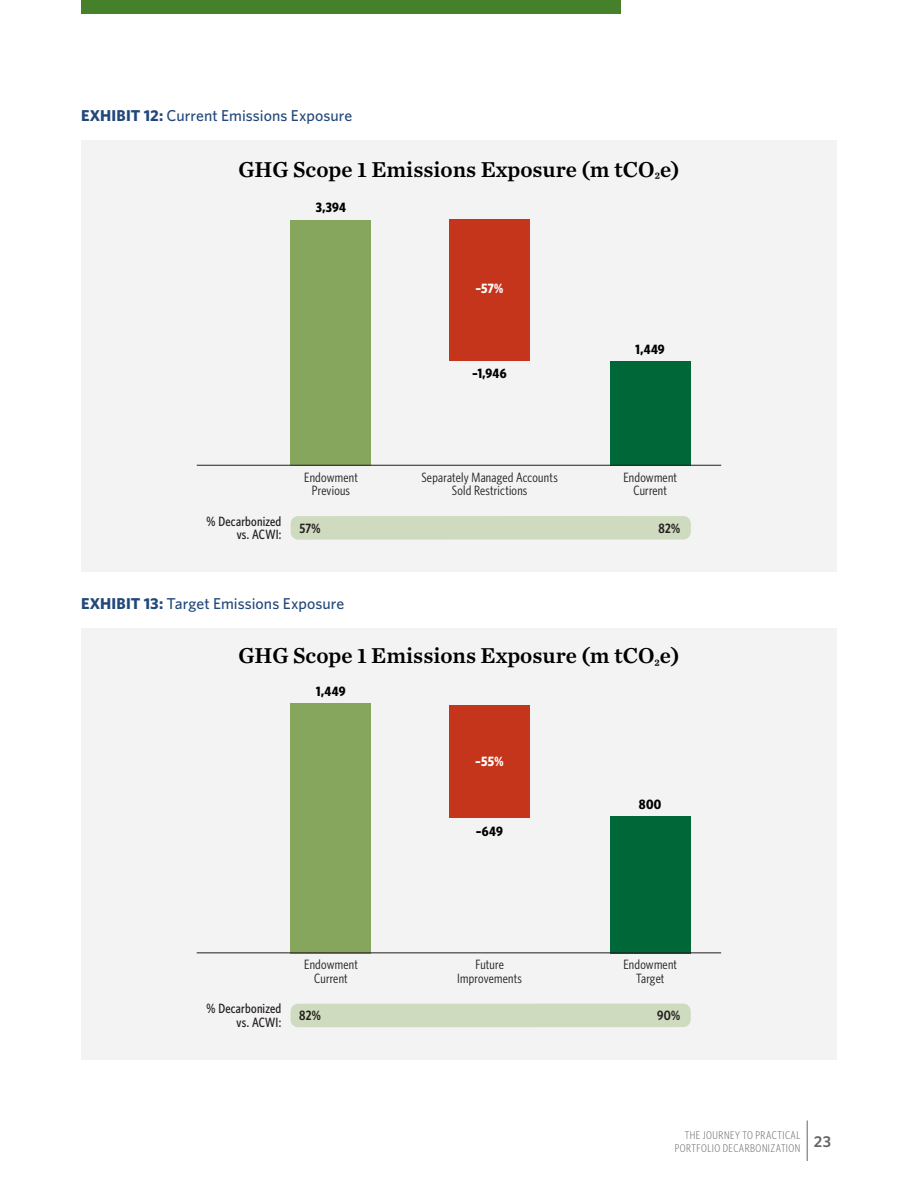
<style>
.page{position:relative;width:918px;height:1188px;background:#fff}
.page>*{position:absolute;margin:0;border:0;box-sizing:border-box;transform-origin:0 0}
.t1{font:22.5px "Chronicle Text G2 Semi";color:#000}
.Text{font:500 15.75px "Whitney";letter-spacing:.005em;color:#22487a}
.t2{font:13.5px/13.5px "Whitney Condensed";letter-spacing:.02em;color:#231f20;text-align:center}
.t3{font:500 13.5px/13.5px "Whitney Condensed";letter-spacing:.02em;color:#231f20;text-align:right}
.t4{font:700 13.5px "Whitney Condensed";letter-spacing:.02em;color:#000}
.t5{font:600 13.5px "Whitney Condensed";letter-spacing:.02em;color:#231f20}
.t6{font:700 13.5px "Whitney Condensed";color:#fff}
.t7{font:300 11.25px/13.5px "Whitney Condensed";letter-spacing:.045em;color:#626466}
.s1{font-weight:700}
</style>
<div class="page">
<div style="left:81px;top:0;width:540px;height:14px;background:#45812a"></div>
<hr style="left:807px;top:1120px;width:1px;height:41px;background:#626466">
<div style="left:81px;top:140px;width:756px;height:432px;background:#f3f3f4"></div>
<div style="left:290px;top:220px;width:81px;height:245px;background:#86a65d"></div>
<div style="left:291px;top:516px;width:400px;height:24px;background:#cfdbbe;border-radius:8px"></div>
<div style="left:449px;top:220px;width:81px;height:141px;background:#c5351c"></div>
<div style="left:610px;top:361px;width:81px;height:104px;background:#006838"></div>
<hr style="left:197px;top:465px;width:524px;height:1px;background:#231f20">
<div style="left:81px;top:628px;width:756px;height:432px;background:#f3f3f4"></div>
<div style="left:290px;top:703px;width:81px;height:250px;background:#86a65d"></div>
<div style="left:291px;top:1004px;width:400px;height:23px;background:#cfdbbe;border-radius:8px"></div>
<div style="left:449px;top:705px;width:81px;height:113px;background:#c5351c"></div>
<div style="left:610px;top:816px;width:81px;height:137px;background:#006838"></div>
<hr style="left:197px;top:952px;width:524px;height:1px;background:#231f20">
<p class="Text" style="left:81px;top:105px;width:273px"><span class="s1">EXHIBIT 12:</span> Current Emissions Exposure</p>
<p class="t1" style="left:239px;top:152px;width:443px">GHG Scope 1 Emissions Exposure (m tCO<sub>2</sub>e)</p>
<p class="t4" style="left:316px;top:165px;width:32px">3,394</p>
<p class="t4" style="left:316px;top:199px;width:32px">3,394</p>
<p class="t2" style="left:304px;top:470px;width:55px">Endowment<br>Previous</p>
<p class="t6" style="left:476px;top:280px;width:29px">–57%</p>
<p class="t4" style="left:473px;top:365px;width:36px">–1,946</p>
<p class="t2" style="left:421px;top:470px;width:138px">Separately Managed Accounts<br>Sold Restrictions</p>
<p class="t4" style="left:636px;top:340px;width:31px">1,449</p>
<p class="t2" style="left:623px;top:470px;width:55px">Endowment<br>Current</p>
<p class="t5" style="left:659px;top:485px;width:23px">82%</p>
<p class="t3" style="left:207px;top:514px;width:76px">% Decarbonized vs. ACWI:</p>
<p class="t5" style="left:299px;top:519px;width:23px">57%</p>
<p class="t5" style="left:659px;top:519px;width:23px">82%</p>
<p class="Text" style="left:81px;top:593px;width:265px"><span class="s1">EXHIBIT 13:</span> Target Emissions Exposure</p>
<p class="t1" style="left:238px;top:638px;width:443px">GHG Scope 1 Emissions Exposure (m tCO<sub>2</sub>e)</p>
<p class="t4" style="left:316px;top:682px;width:31px">1,449</p>
<p class="t2" style="left:304px;top:957px;width:55px">Endowment<br>Current</p>
<p class="t6" style="left:476px;top:753px;width:29px">–55%</p>
<p class="t4" style="left:476px;top:822px;width:28px">–649</p>
<p class="t2" style="left:457px;top:957px;width:66px">Future<br>Improvements</p>
<p class="t4" style="left:639px;top:795px;width:24px">800</p>
<p class="t2" style="left:623px;top:957px;width:55px">Endowment<br>Target</p>
<p class="t3" style="left:207px;top:1001px;width:76px">% Decarbonized vs. ACWI:</p>
<p class="t5" style="left:299px;top:1007px;width:23px">82%</p>
<p class="t5" style="left:657px;top:1007px;width:25px">90%</p>
<p class="t7" style="left:675px;top:1128px;width:158px;text-indent:10px">THE JOURNEY TO PRACTICAL<br>PORTFOLIO DECARBONIZATION <sup>23</sup></p>
</div>
